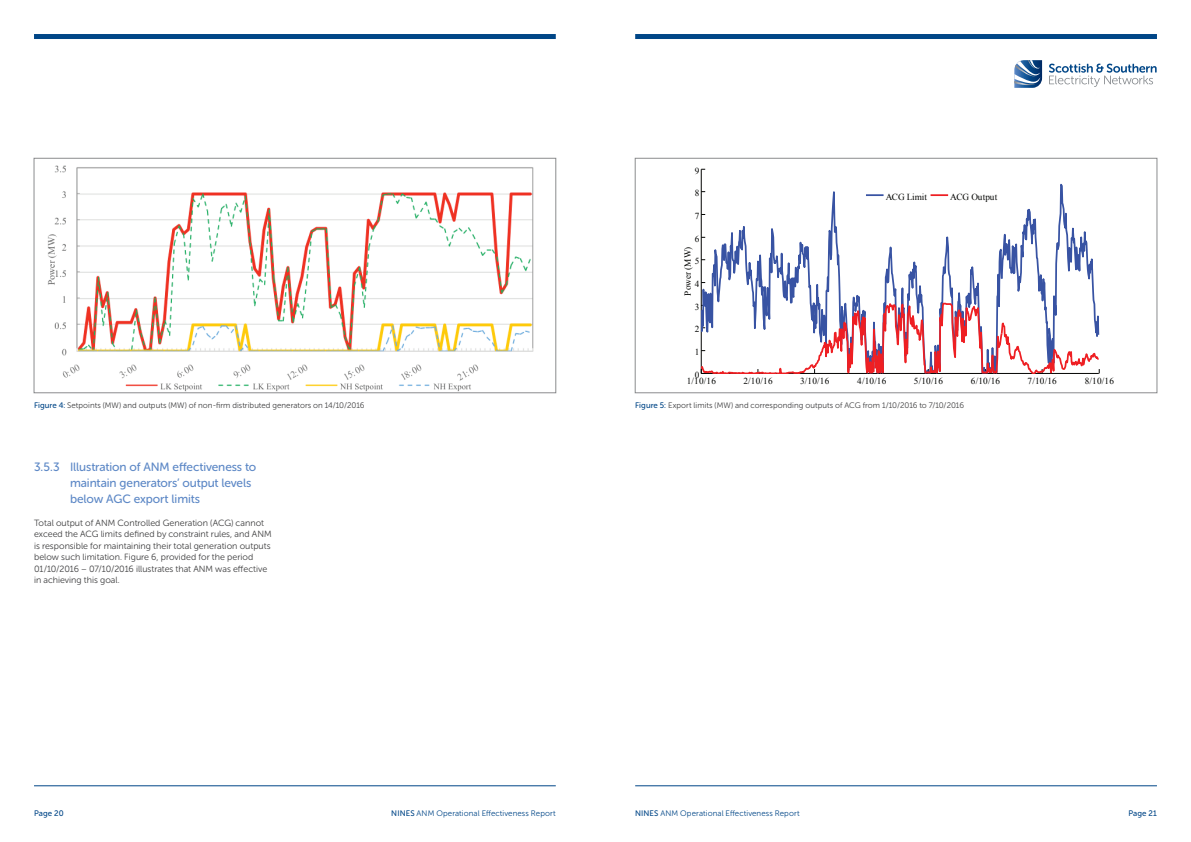
<style>
.page{position:relative;width:1191px;height:842px;background:#fff}
.page>*{position:absolute;margin:0;border:0;box-sizing:border-box;transform-origin:0 0}
.t1{font:12px/16px "Museo Sans Rounded 500";letter-spacing:-.01em;color:#5d88c6}
.t2{font:9.2px "Times New Roman";letter-spacing:.025em;color:#040503}
.t3{font:9.2px "Times New Roman";color:#040503}
.t4{font:9.2px "Times New Roman";letter-spacing:-.01em;color:#040503}
.t5{font:9px/11.5px "Museo Sans Rounded 300";color:#3e3e3f}
.t6{font:8px "Museo Sans Rounded 300";letter-spacing:.005em;color:#3e3e3f}
.t7{font:8px "Museo Sans Rounded 300";letter-spacing:.015em;color:#004687}
.t8{font:8px "Museo Sans Rounded 500";letter-spacing:.015em;color:#004687}
.s1{font-family:"Museo Sans Rounded 500";color:#004687}
.s2{font-family:"Museo Sans Rounded 500"}
</style>
<div class="page">
<img style="left:47px;top:165px;width:487px;height:226px">
<div style="left:34px;top:158px;width:522px;height:235px;border:1px solid #8b8c8e"></div>
<svg style="left:701px;top:157px;width:398px;height:237px"></svg>
<div style="left:635px;top:158px;width:522px;height:235px;border:1px solid #8b8c8e"></div>
<div style="left:34px;top:34px;width:522px;height:5px;background:#004687"></div>
<div style="left:635px;top:34px;width:522px;height:5px;background:#004687"></div>
<svg style="left:1014px;top:60px;width:28px;height:28px"></svg>
<svg style="left:1049px;top:64px;width:107px;height:23px"></svg>
<hr style="left:34px;top:785px;width:522px;height:1px;background:#004687">
<hr style="left:635px;top:785px;width:522px;height:1px;background:#004687">
<p class="t2" style="left:694px;top:164px;width:6px">9</p>
<p class="t2" style="left:694px;top:187px;width:6px">8</p>
<p class="t2" style="left:694px;top:210px;width:6px">7</p>
<p class="t2" style="left:694px;top:232px;width:6px">6</p>
<p class="t2" style="left:681px;top:296px;width:51px;rotate:-90deg">Power (MW)</p>
<p class="t2" style="left:694px;top:255px;width:6px">5</p>
<p class="t2" style="left:694px;top:278px;width:6px">4</p>
<p class="t2" style="left:694px;top:301px;width:6px">3</p>
<p class="t2" style="left:694px;top:323px;width:6px">2</p>
<p class="t2" style="left:694px;top:346px;width:6px">1</p>
<p class="t4" style="left:885px;top:191px;width:43px">ACG Limit</p>
<p class="t3" style="left:950px;top:191px;width:48px">ACG Output</p>
<p class="t6" style="left:34px;top:401px;width:332px"><span class="s1">Figure 4:</span> Setpoints (MW) and outputs (MW) of non-firm distributed generators on 14/10/2016</p>
<h1 class="t1" style="left:70px;top:459px;width:188px;text-indent:-36px">3.5.3 Illustration of ANM effectiveness to maintain generators’ output levels below AGC export limits</h1>
<p class="t5" style="left:34px;top:517px;width:239px">Total output of ANM Controlled Generation (ACG) cannot exceed the ACG limits defined by constraint rules, and ANM is responsible for maintaining their total generation outputs below such limitation. Figure 6, provided for the period 01/10/2016 – 07/10/2016 illustrates that ANM was effective in achieving this goal.</p>
<p class="t2" style="left:694px;top:369px;width:6px">0</p>
<p class="t2" style="left:687px;top:375px;width:31px">1/10/16</p>
<p class="t2" style="left:743px;top:375px;width:31px">2/10/16</p>
<p class="t2" style="left:800px;top:375px;width:31px">3/10/16</p>
<p class="t2" style="left:857px;top:375px;width:31px">4/10/16</p>
<p class="t2" style="left:914px;top:375px;width:31px">5/10/16</p>
<p class="t2" style="left:971px;top:375px;width:31px">6/10/16</p>
<p class="t2" style="left:1027px;top:375px;width:31px">7/10/16</p>
<p class="t2" style="left:1084px;top:375px;width:31px">8/10/16</p>
<p class="t6" style="left:635px;top:401px;width:330px"><span class="s1">Figure 5:</span> Export limits (MW) and corresponding outputs of ACG from 1/10/2016 to 7/10/2016</p>
<p class="t8" style="left:34px;top:809px;width:31px">Page 20</p>
<p class="t7" style="left:391px;top:809px;width:166px"><span class="s2">NINES</span> ANM Operational Effectiveness Report</p>
<p class="t7" style="left:635px;top:809px;width:166px"><span class="s2">NINES</span> ANM Operational Effectiveness Report</p>
<p class="t8" style="left:1128px;top:809px;width:30px">Page 21</p>
</div>
